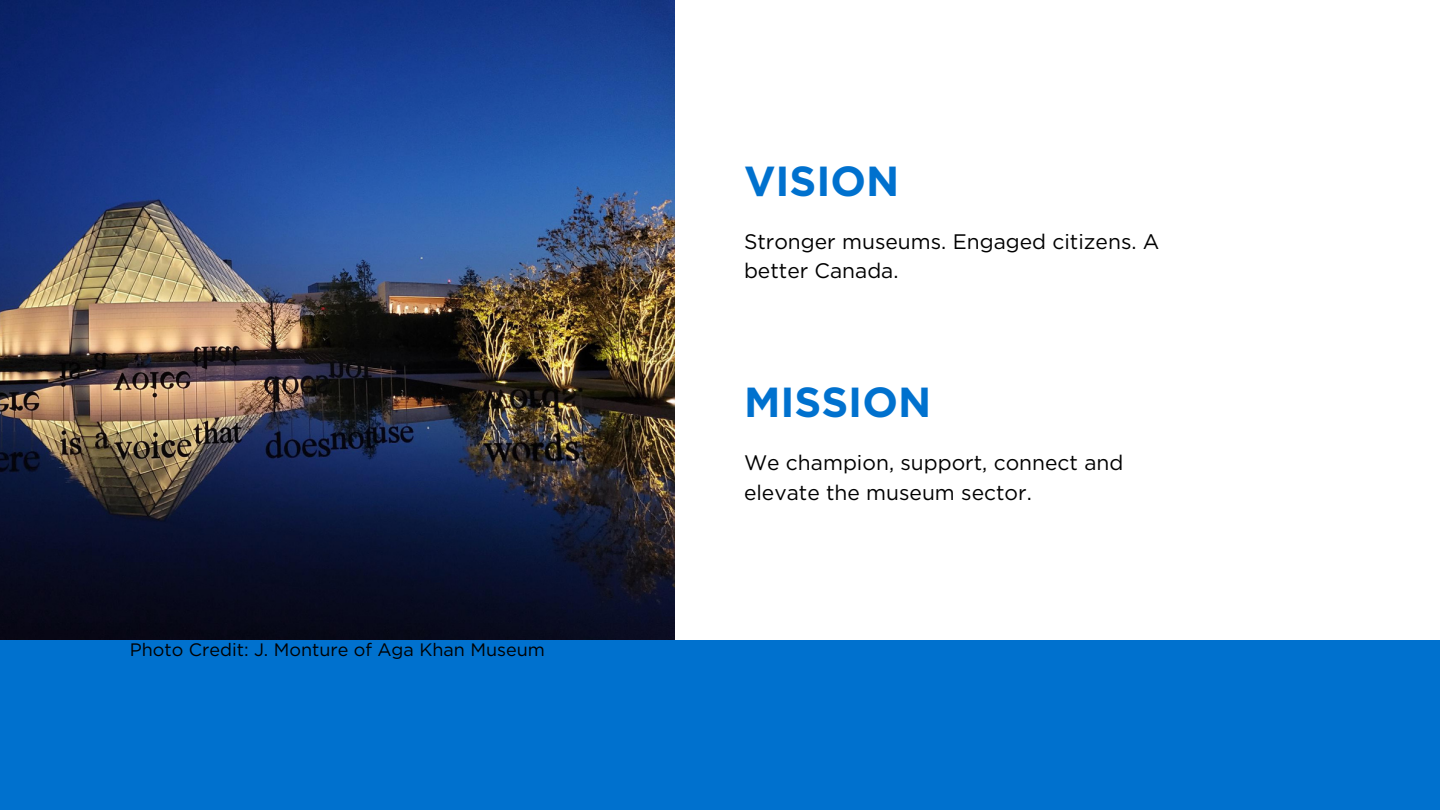
<style>
.page{position:relative;width:1440px;height:810px;background:#fff}
.page>*{position:absolute;margin:0;border:0;box-sizing:border-box;transform-origin:0 0}
.t1{font:700 42px "Gotham";color:#0071ce}
.t2{font:21px/29.2px "Gotham";color:#000}
.t3{font:18px "Gotham";color:#000}
</style>
<div class="page">
<div style="left:0;top:640px;width:605px;height:170px;background:#0071ce"></div>
<div style="left:605px;top:640px;width:835px;height:170px;background:#0071ce"></div>
<img style="left:0;top:0;width:675px;height:640px">
<p class="t3" style="left:130px;top:642px;width:417px">Photo Credit: J. Monture of Aga Khan Museum</p>
<p class="t1" style="left:744px;top:162px;width:157px">VISION</p>
<p class="t2" style="left:744px;top:228px;width:417px">Stronger museums. Engaged citizens. A better Canada.</p>
<p class="t1" style="left:744px;top:383px;width:189px">MISSION</p>
<p class="t2" style="left:744px;top:449px;width:381px">We champion, support, connect and elevate the museum sector.</p>
</div>
